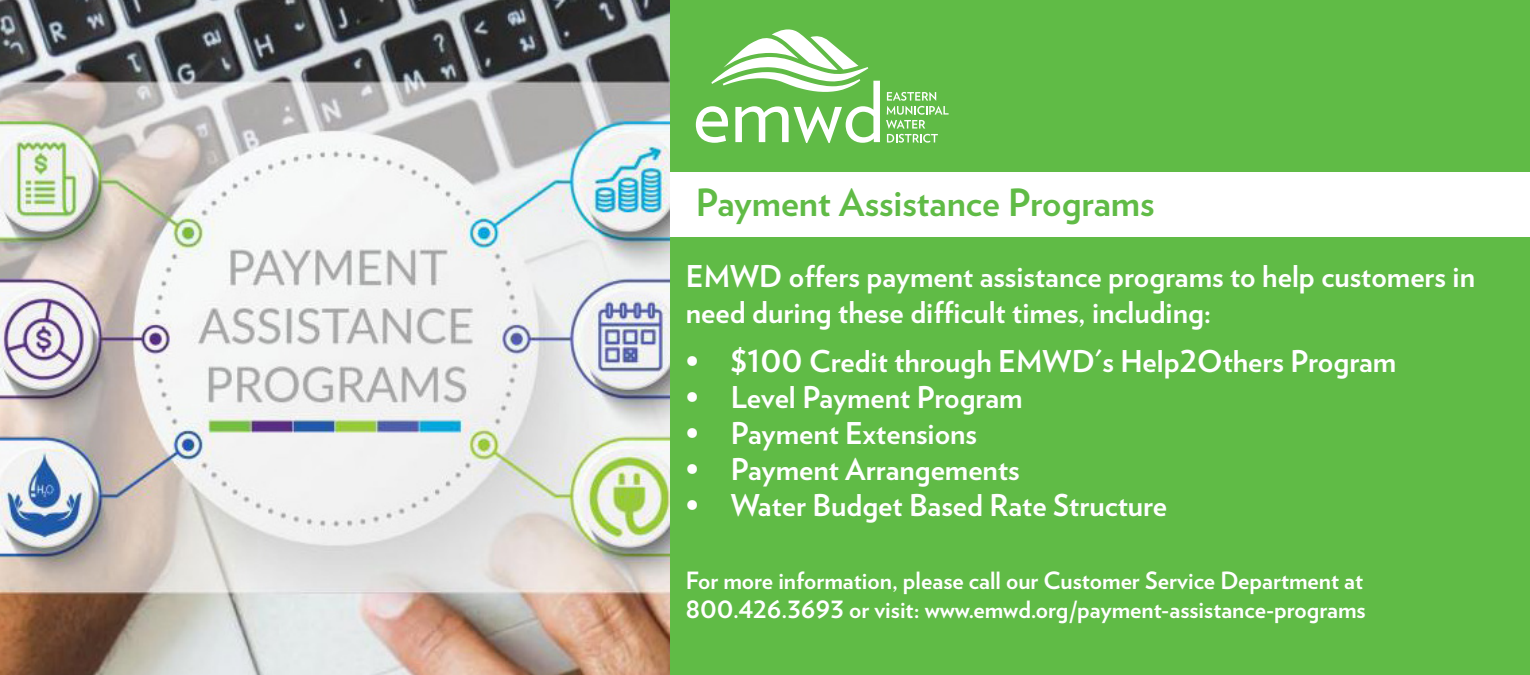
<style>
.page{position:relative;width:1530px;height:675px;background:#fff}
.page>*{position:absolute;margin:0;border:0;box-sizing:border-box;transform-origin:0 0}
.t1{font:700 37.5px "Verlag";color:#60bb46}
.t2{font:700 30px/36px "Verlag";color:#fff}
.t3{font:700 23.75px/28.5px "Verlag";color:#fff}
</style>
<div class="page">
<img style="left:0;top:0;width:671px;height:675px">
<div style="left:671px;top:0;width:859px;height:675px;background:#60bb46"></div>
<div style="left:671px;top:172px;width:859px;height:64px;background:#fff"></div>
<svg style="left:886px;top:92px;width:63px;height:51px"></svg>
<svg style="left:696px;top:29px;width:184px;height:114px"></svg>
<p class="t1" style="left:696px;top:173px;width:460px">Payment Assistance Programs</p>
<p class="t2" style="left:686px;top:257px;width:791px">EMWD offers payment assistance programs to help customers in need during these difficult times, including:</p>
<p class="t2" style="left:686px;top:341px;width:712px">• $100 Credit through EMWD's Help2Others Program</p>
<p class="t2" style="left:686px;top:377px;width:338px">• Level Payment Program</p>
<p class="t2" style="left:686px;top:413px;width:293px">• Payment Extensions</p>
<p class="t2" style="left:686px;top:449px;width:335px">• Payment Arrangements</p>
<p class="t2" style="left:686px;top:485px;width:483px">• Water Budget Based Rate Structure</p>
<p class="t3" style="left:686px;top:565px;width:681px">For more information, please call our Customer Service Department at<br>800.426.3693 or visit: www.emwd.org/payment-assistance-programs</p>
</div>
